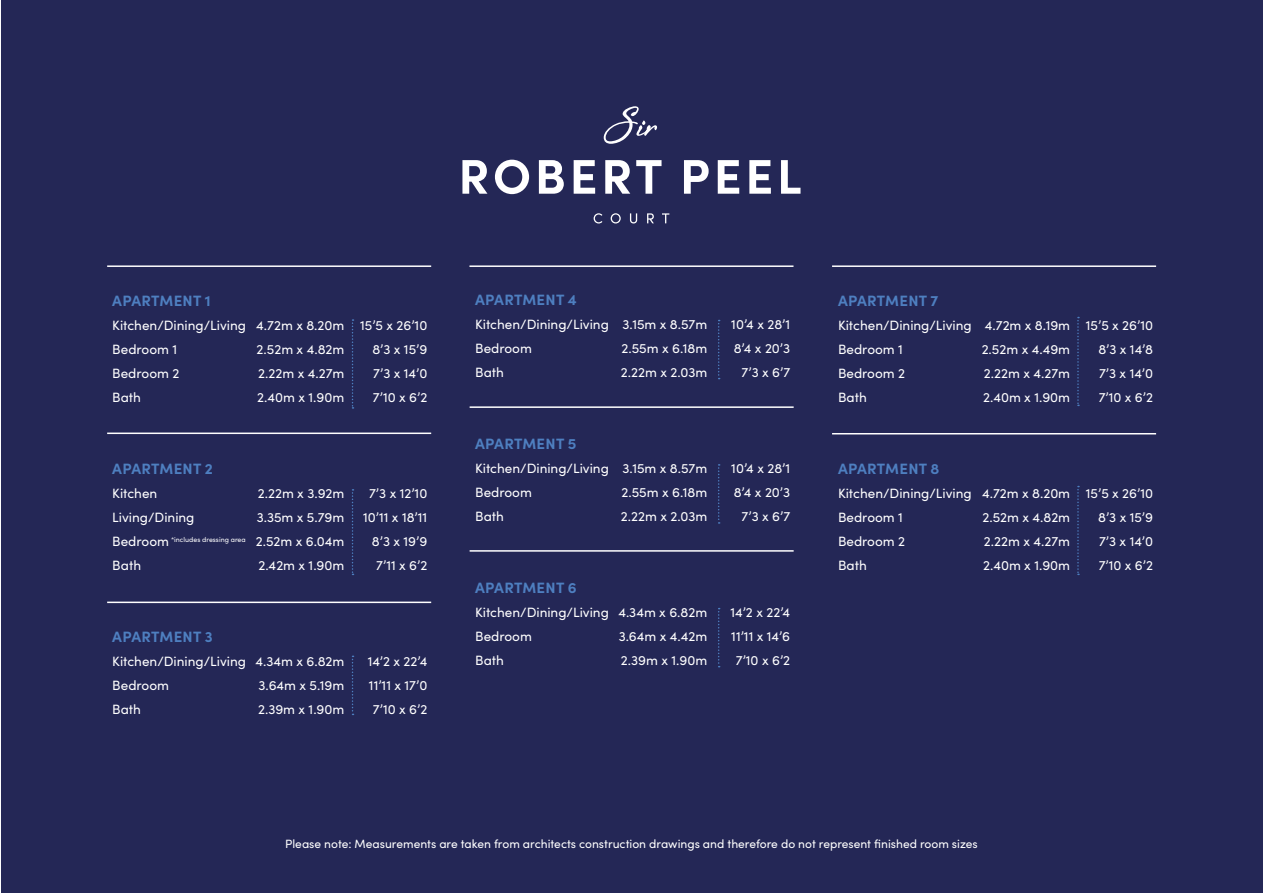
<style>
.page{position:relative;width:1263px;height:893px;background:#fff}
.page>*{position:absolute;margin:0;border:0;box-sizing:border-box;transform-origin:0 0}
.t1{font:700 15px "Sofia Pro";letter-spacing:.02em;color:#4e7fc0}
.t2{font:13.5px/24px "Sofia Pro";color:#fff}
.t3{font:12px "Sofia Pro";color:#fff}
.t4{font:7.05px "Sofia Pro";color:#fff}
.s1{font-size:13.5px}
</style>
<div class="page">
<div style="left:1px;top:0;width:1262px;height:893px;background:#242756"></div>
<svg style="left:462px;top:160px;width:25px;height:34px"></svg>
<svg style="left:495px;top:160px;width:34px;height:34px"></svg>
<svg style="left:539px;top:160px;width:25px;height:34px"></svg>
<svg style="left:574px;top:160px;width:21px;height:34px"></svg>
<svg style="left:605px;top:160px;width:25px;height:34px"></svg>
<svg style="left:636px;top:160px;width:25px;height:34px"></svg>
<svg style="left:684px;top:160px;width:25px;height:34px"></svg>
<svg style="left:718px;top:160px;width:21px;height:34px"></svg>
<svg style="left:749px;top:160px;width:22px;height:34px"></svg>
<svg style="left:781px;top:160px;width:19px;height:34px"></svg>
<svg style="left:604px;top:106px;width:53px;height:38px"></svg>
<svg style="left:594px;top:213px;width:8px;height:10px"></svg>
<svg style="left:611px;top:213px;width:10px;height:10px"></svg>
<svg style="left:630px;top:213px;width:7px;height:10px"></svg>
<svg style="left:647px;top:213px;width:7px;height:10px"></svg>
<svg style="left:662px;top:213px;width:7px;height:10px"></svg>
<hr style="left:107px;top:433px;width:324px;height:1px;background:#fff">
<hr style="left:107px;top:602px;width:324px;height:1px;background:#fff">
<hr style="left:470px;top:550px;width:324px;height:2px;background:#fff">
<hr style="left:470px;top:406px;width:324px;height:2px;background:#fff">
<hr style="left:832px;top:433px;width:324px;height:1px;background:#fff">
<hr style="left:107px;top:265px;width:324px;height:2px;background:#fff">
<hr style="left:469px;top:265px;width:324px;height:2px;background:#fff">
<hr style="left:832px;top:265px;width:324px;height:2px;background:#fff">
<svg style="left:718px;top:608px;width:2px;height:59px"></svg>
<svg style="left:718px;top:464px;width:2px;height:60px"></svg>
<svg style="left:718px;top:320px;width:2px;height:59px"></svg>
<svg style="left:1077px;top:317px;width:2px;height:89px"></svg>
<svg style="left:352px;top:319px;width:1px;height:90px"></svg>
<svg style="left:352px;top:489px;width:1px;height:86px"></svg>
<svg style="left:352px;top:656px;width:1px;height:59px"></svg>
<svg style="left:1077px;top:486px;width:2px;height:89px"></svg>
<p class="t1" style="left:112px;top:289px;width:100px">APARTMENT 1</p>
<p class="t2" style="left:112px;top:313px;width:317px">Kitchen/Dining/Living 4.72m x 8.20m 15’5 x 26’10<br>Bedroom 1</p>
<p class="t2" style="left:257px;top:337px;width:89px">2.52m x 4.82m</p>
<p class="t2" style="left:372px;top:337px;width:56px">8’3 x 15’9</p>
<p class="t2" style="left:112px;top:361px;width:69px">Bedroom 2</p>
<p class="t2" style="left:258px;top:361px;width:88px">2.22m x 4.27m</p>
<p class="t2" style="left:373px;top:361px;width:56px">7’3 x 14’0</p>
<p class="t2" style="left:112px;top:385px;width:30px">Bath</p>
<p class="t2" style="left:257px;top:385px;width:89px">2.40m x 1.90m</p>
<p class="t2" style="left:373px;top:385px;width:56px">7’10 x 6’2</p>
<p class="t1" style="left:112px;top:457px;width:102px">APARTMENT 2</p>
<p class="t2" style="left:112px;top:481px;width:47px">Kitchen</p>
<p class="t2" style="left:258px;top:481px;width:88px">2.22m x 3.92m</p>
<p class="t2" style="left:369px;top:481px;width:60px">7’3 x 12’10</p>
<p class="t2" style="left:112px;top:505px;width:84px">Living/Dining</p>
<p class="t2" style="left:257px;top:505px;width:89px">3.35m x 5.79m</p>
<p class="t2" style="left:363px;top:505px;width:66px">10’11 x 18’11</p>
<p class="t4" style="left:112px;top:535px;width:234px"><span class="s1">Bedroom</span> *includes dressing area <span class="s1">2.52m x 6.04m</span></p>
<p class="t2" style="left:372px;top:529px;width:57px">8’3 x 19’9</p>
<p class="t2" style="left:112px;top:553px;width:30px">Bath</p>
<p class="t2" style="left:258px;top:553px;width:88px">2.42m x 1.90m</p>
<p class="t2" style="left:376px;top:553px;width:53px">7’11 x 6’2</p>
<p class="t1" style="left:112px;top:625px;width:102px">APARTMENT 3</p>
<p class="t2" style="left:112px;top:649px;width:234px">Kitchen/Dining/Living 4.34m x 6.82m</p>
<p class="t2" style="left:368px;top:649px;width:61px">14’2 x 22’4</p>
<p class="t2" style="left:112px;top:673px;width:58px">Bedroom</p>
<p class="t2" style="left:259px;top:673px;width:87px">3.64m x 5.19m</p>
<p class="t2" style="left:369px;top:673px;width:60px">11’11 x 17’0</p>
<p class="t2" style="left:112px;top:697px;width:30px">Bath</p>
<p class="t2" style="left:258px;top:697px;width:88px">2.39m x 1.90m</p>
<p class="t2" style="left:373px;top:697px;width:56px">7’10 x 6’2</p>
<p class="t1" style="left:475px;top:288px;width:103px">APARTMENT 4</p>
<p class="t2" style="left:475px;top:312px;width:234px">Kitchen/Dining/Living 3.15m x 8.57m</p>
<p class="t2" style="left:731px;top:312px;width:60px">10’4 x 28’1</p>
<p class="t2" style="left:475px;top:336px;width:58px">Bedroom</p>
<p class="t2" style="left:621px;top:336px;width:87px">2.55m x 6.18m</p>
<p class="t2" style="left:734px;top:336px;width:58px">8’4 x 20’3</p>
<p class="t2" style="left:475px;top:360px;width:30px">Bath</p>
<p class="t2" style="left:621px;top:360px;width:88px">2.22m x 2.03m</p>
<p class="t2" style="left:742px;top:360px;width:50px">7’3 x 6’7</p>
<p class="t1" style="left:475px;top:432px;width:103px">APARTMENT 5</p>
<p class="t2" style="left:475px;top:456px;width:234px">Kitchen/Dining/Living 3.15m x 8.57m</p>
<p class="t2" style="left:731px;top:456px;width:60px">10’4 x 28’1</p>
<p class="t2" style="left:475px;top:480px;width:58px">Bedroom</p>
<p class="t2" style="left:621px;top:480px;width:87px">2.55m x 6.18m</p>
<p class="t2" style="left:734px;top:480px;width:58px">8’4 x 20’3</p>
<p class="t2" style="left:475px;top:504px;width:30px">Bath</p>
<p class="t2" style="left:621px;top:504px;width:88px">2.22m x 2.03m</p>
<p class="t2" style="left:742px;top:504px;width:50px">7’3 x 6’7</p>
<p class="t1" style="left:475px;top:576px;width:103px">APARTMENT 6</p>
<p class="t2" style="left:475px;top:600px;width:234px">Kitchen/Dining/Living 4.34m x 6.82m</p>
<p class="t2" style="left:730px;top:600px;width:61px">14’2 x 22’4</p>
<p class="t2" style="left:475px;top:624px;width:58px">Bedroom</p>
<p class="t2" style="left:619px;top:624px;width:90px">3.64m x 4.42m</p>
<p class="t2" style="left:731px;top:624px;width:60px">11’11 x 14’6</p>
<p class="t2" style="left:475px;top:648px;width:30px">Bath</p>
<p class="t2" style="left:621px;top:648px;width:88px">2.39m x 1.90m</p>
<p class="t2" style="left:736px;top:648px;width:56px">7’10 x 6’2</p>
<p class="t1" style="left:838px;top:289px;width:102px">APARTMENT 7</p>
<p class="t2" style="left:838px;top:313px;width:317px">Kitchen/Dining/Living 4.72m x 8.19m 15’5 x 26’10<br>Bedroom 1</p>
<p class="t2" style="left:982px;top:337px;width:90px">2.52m x 4.49m</p>
<p class="t2" style="left:1098px;top:337px;width:56px">8’3 x 14’8</p>
<p class="t2" style="left:838px;top:361px;width:69px">Bedroom 2</p>
<p class="t2" style="left:984px;top:361px;width:88px">2.22m x 4.27m</p>
<p class="t2" style="left:1099px;top:361px;width:56px">7’3 x 14’0</p>
<p class="t2" style="left:838px;top:385px;width:30px">Bath</p>
<p class="t2" style="left:983px;top:385px;width:89px">2.40m x 1.90m</p>
<p class="t2" style="left:1099px;top:385px;width:56px">7’10 x 6’2</p>
<p class="t1" style="left:838px;top:457px;width:103px">APARTMENT 8</p>
<p class="t2" style="left:838px;top:481px;width:317px">Kitchen/Dining/Living 4.72m x 8.20m 15’5 x 26’10<br>Bedroom 1</p>
<p class="t2" style="left:982px;top:505px;width:89px">2.52m x 4.82m</p>
<p class="t2" style="left:1098px;top:505px;width:56px">8’3 x 15’9</p>
<p class="t2" style="left:838px;top:529px;width:69px">Bedroom 2</p>
<p class="t2" style="left:984px;top:529px;width:88px">2.22m x 4.27m</p>
<p class="t2" style="left:1099px;top:529px;width:56px">7’3 x 14’0</p>
<p class="t2" style="left:838px;top:553px;width:30px">Bath</p>
<p class="t2" style="left:983px;top:553px;width:89px">2.40m x 1.90m</p>
<p class="t2" style="left:1099px;top:553px;width:56px">7’10 x 6’2</p>
<p class="t3" style="left:285px;top:835px;width:694px">Please note: Measurements are taken from architects construction drawings and therefore do not represent finished room sizes</p>
</div>
